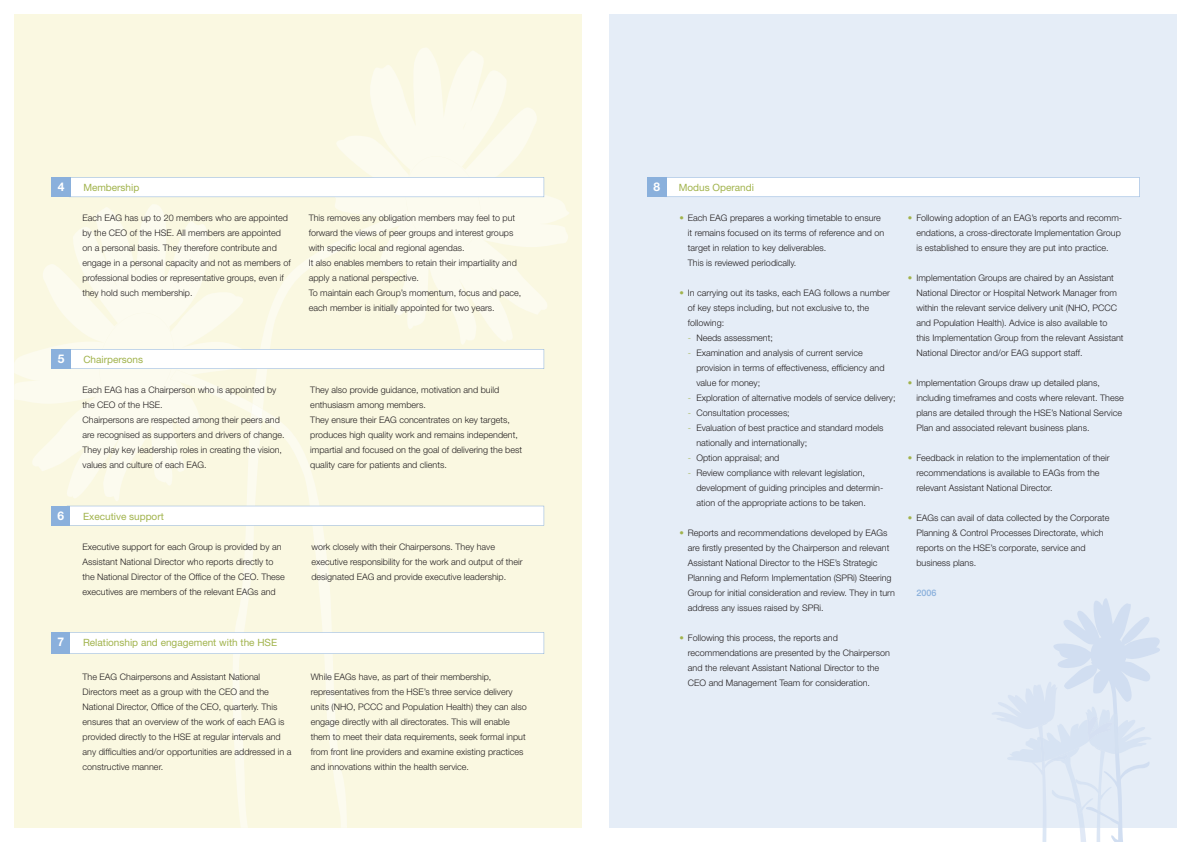
<style>
.page{position:relative;width:1191px;height:842px;background:#fff}
.page>*{position:absolute;margin:0;border:0;box-sizing:border-box;transform-origin:0 0}
.t1{font:700 12px "Helvetica Neue";color:#fff}
.t2{font:10px "Helvetica Neue";color:#a1b34c}
.t3{font:300 9px/15px "Helvetica Neue";color:#231f20}
.t4{font:500 9px "Helvetica Neue";color:#8ab0dc}
.s1{color:#a1b34c}
</style>
<div class="page">
<div style="left:609px;top:14px;width:567px;height:814px;background:#e5edf7"></div>
<div style="left:14px;top:14px;width:567px;height:814px;background:#faf8e1"></div>
<svg style="left:337px;top:48px;width:232px;height:265px;fill:#fbfaee"></svg>
<svg style="left:269px;top:251px;width:140px;height:62px"></svg>
<svg style="left:992px;top:598px;width:168px;height:244px"></svg>
<svg style="left:14px;top:251px;width:229px;height:220px;fill:#fcfbef"></svg>
<svg style="left:666px;top:177px;width:473px;height:20px;background:#f8fafd"></svg>
<div style="left:647px;top:177px;width:19px;height:20px;background:#8ab0dc"></div>
<div style="left:51px;top:506px;width:19px;height:20px;background:#8ab0dc"></div>
<div style="left:51px;top:632px;width:19px;height:22px;background:#8ab0dc"></div>
<svg style="left:67px;top:313px;width:477px;height:515px"></svg>
<div style="left:51px;top:349px;width:20px;height:20px;background:#8ab0dc"></div>
<svg style="left:69px;top:156px;width:475px;height:95px"></svg>
<div style="left:51px;top:177px;width:20px;height:20px;background:#8ab0dc"></div>
<h1 class="t1" style="left:58px;top:179px;width:8px">4</h1>
<p class="t2" style="left:83px;top:181px;width:57px">Membership</p>
<p class="t3" style="left:82px;top:210px;width:210px">Each EAG has up to 20 members who are appointed by the CEO of the HSE. All members are appointed on a personal basis. They therefore contribute and engage in a personal capacity and not as members of professional bodies or representative groups, even if they hold such membership.</p>
<p class="t3" style="left:309px;top:210px;width:214px">This removes any obligation members may feel to put forward the views of peer groups and interest groups with specific local and regional agendas.<br>It also enables members to retain their impartiality and apply a national perspective.<br>To maintain each Group’s momentum, focus and pace, each member is initially appointed for two years.</p>
<h1 class="t1" style="left:58px;top:351px;width:8px">5</h1>
<p class="t2" style="left:83px;top:353px;width:61px">Chairpersons</p>
<p class="t3" style="left:83px;top:382px;width:203px">Each EAG has a Chairperson who is appointed by the CEO of the HSE.<br>Chairpersons are respected among their peers and are recognised as supporters and drivers of change.<br>They play key leadership roles in creating the vision, values and culture of each EAG.</p>
<p class="t3" style="left:310px;top:382px;width:213px">They also provide guidance, motivation and build enthusiasm among members.<br>They ensure their EAG concentrates on key targets, produces high quality work and remains independent, impartial and focused on the goal of delivering the best quality care for patients and clients.</p>
<h1 class="t1" style="left:58px;top:508px;width:8px">6</h1>
<p class="t2" style="left:83px;top:510px;width:82px">Executive support</p>
<p class="t3" style="left:83px;top:539px;width:204px">Executive support for each Group is provided by an Assistant National Director who reports directly to the National Director of the Office of the CEO. These executives are members of the relevant EAGs and</p>
<p class="t3" style="left:311px;top:539px;width:213px">work closely with their Chairpersons. They have executive responsibility for the work and output of their designated EAG and provide executive leadership.</p>
<h1 class="t1" style="left:57px;top:635px;width:8px">7</h1>
<p class="t2" style="left:83px;top:637px;width:196px">Relationship and engagement with the HSE</p>
<p class="t3" style="left:83px;top:669px;width:210px">The EAG Chairpersons and Assistant National Directors meet as a group with the CEO and the National Director, Office of the CEO, quarterly. This ensures that an overview of the work of each EAG is provided directly to the HSE at regular intervals and any difficulties and/or opportunities are addressed in a constructive manner.</p>
<p class="t3" style="left:311px;top:669px;width:218px">While EAGs have, as part of their membership, representatives from the HSE’s three service delivery units (NHO, PCCC and Population Health) they can also engage directly with all directorates. This will enable them to meet their data requirements, seek formal input from front line providers and examine existing practices and innovations within the health service.</p>
<h1 class="t1" style="left:653px;top:179px;width:8px">8</h1>
<p class="t2" style="left:679px;top:181px;width:77px">Modus Operandi</p>
<p class="t3" style="left:688px;top:210px;width:198px;text-indent:-9px"><span class="s1">•</span> Each EAG prepares a working timetable to ensure it remains focused on its terms of reference and on target in relation to key deliverables.<br>This is reviewed periodically.</p>
<p class="t3" style="left:688px;top:285px;width:203px;text-indent:-9px"><span class="s1">•</span> In carrying out its tasks, each EAG follows a number of key steps including, but not exclusive to, the following:</p>
<p class="t3" style="left:688px;top:330px;width:87px"><span class="s1">-</span> Needs assessment;</p>
<p class="t3" style="left:696px;top:345px;width:190px;text-indent:-9px"><span class="s1">-</span> Examination and analysis of current service provision in terms of effectiveness, efficiency and value for money;</p>
<p class="t3" style="left:688px;top:390px;width:209px"><span class="s1">-</span> Exploration of alternative models of service delivery;</p>
<p class="t3" style="left:688px;top:405px;width:103px"><span class="s1">-</span> Consultation processes;</p>
<p class="t3" style="left:696px;top:420px;width:188px;text-indent:-9px"><span class="s1">-</span> Evaluation of best practice and standard models nationally and internationally;</p>
<p class="t3" style="left:688px;top:450px;width:93px"><span class="s1">-</span> Option appraisal; and</p>
<p class="t3" style="left:696px;top:465px;width:188px;text-indent:-9px"><span class="s1">-</span> Review compliance with relevant legislation, development of guiding principles and determin&shy;ation of the appropriate actions to be taken.</p>
<p class="t3" style="left:688px;top:525px;width:209px;text-indent:-9px"><span class="s1">•</span> Reports and recommendations developed by EAGs are firstly presented by the Chairperson and relevant Assistant National Director to the HSE’s Strategic Planning and Reform Implementation (SPRi) Steering Group for initial consideration and review. They in turn address any issues raised by SPRi.</p>
<p class="t3" style="left:688px;top:630px;width:203px;text-indent:-9px"><span class="s1">•</span> Following this process, the reports and recommendations are presented by the Chairperson and the relevant Assistant National Director to the CEO and Management Team for consideration.</p>
<p class="t3" style="left:916px;top:210px;width:207px;text-indent:-9px"><span class="s1">•</span> Following adoption of an EAG’s reports and recomm&shy;endations, a cross-directorate Implementation Group is established to ensure they are put into practice.</p>
<p class="t3" style="left:916px;top:270px;width:209px;text-indent:-9px"><span class="s1">•</span> Implementation Groups are chaired by an Assistant National Director or Hospital Network Manager from within the relevant service delivery unit (NHO, PCCC and Population Health). Advice is also available to<br>this Implementation Group from the relevant Assistant National Director and/or EAG support staff.</p>
<p class="t3" style="left:916px;top:375px;width:209px;text-indent:-9px"><span class="s1">•</span> Implementation Groups draw up detailed plans, including timeframes and costs where relevant. These plans are detailed through the HSE’s National Service Plan and associated relevant business plans.</p>
<p class="t3" style="left:916px;top:450px;width:195px;text-indent:-9px"><span class="s1">•</span> Feedback in relation to the implementation of their recommendations is available to EAGs from the relevant Assistant National Director.</p>
<p class="t3" style="left:916px;top:510px;width:195px;text-indent:-9px"><span class="s1">•</span> EAGs can avail of data collected by the Corporate Planning &amp; Control Processes Directorate, which reports on the HSE’s corporate, service and business plans.</p>
<p class="t4" style="left:916px;top:587px;width:22px">2006</p>
</div>
